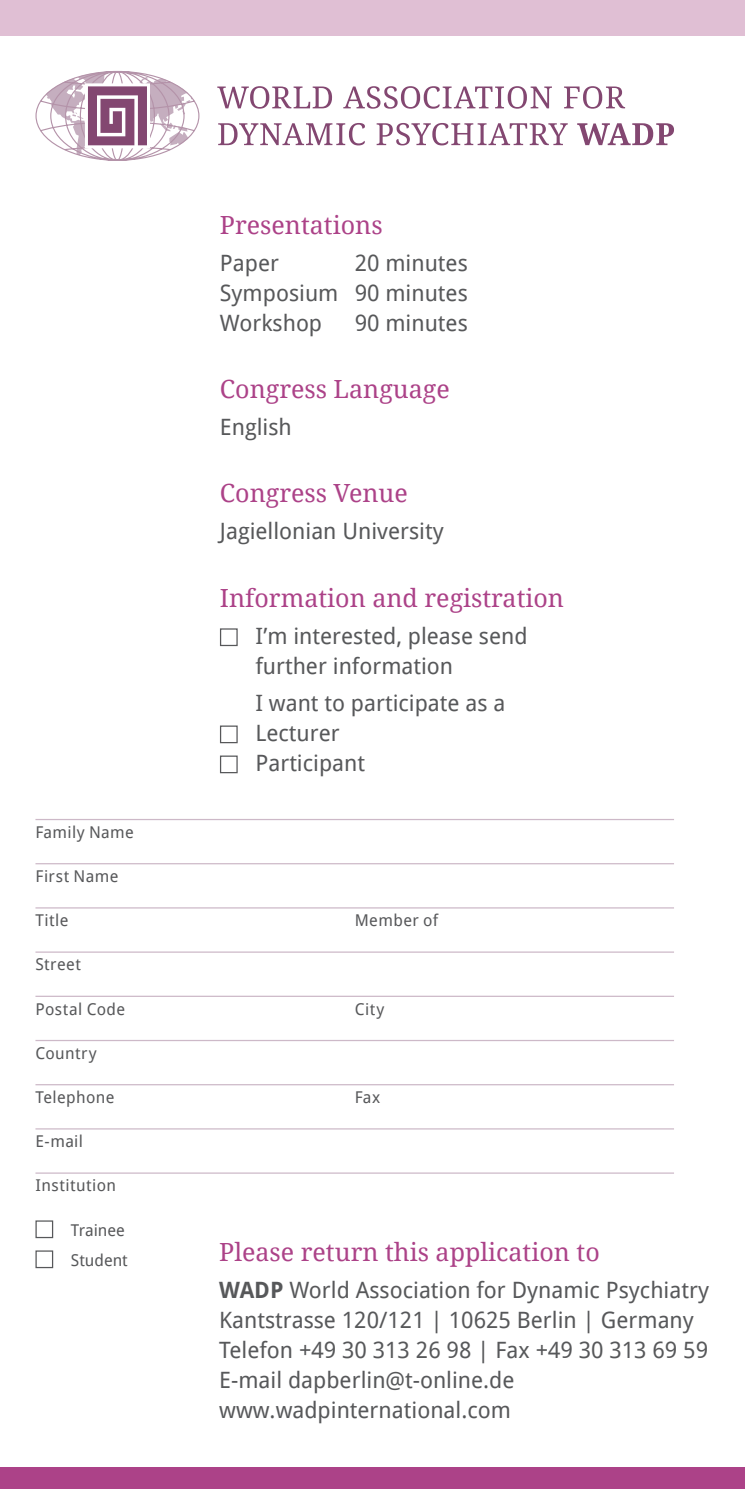
<style>
.page{position:relative;width:745px;height:1489px;background:#fff}
.page>*{position:absolute;margin:0;border:0;box-sizing:border-box;transform-origin:0 0}
.t1{font:25px "Noto Serif";color:#ac4288}
.t2{font:22.5px/30px "Droid Sans";color:#57585a}
.t3{font:16.25px "Droid Sans";letter-spacing:.025em;color:#57585a}
.t4{font:16.25px/30px "Droid Sans";color:#57585a}
.s1{font-weight:700}
</style>
<div class="page">
<div style="left:0;top:0;width:744px;height:35px;background:#e0bfd4"></div>
<div style="left:0;top:1467px;width:744px;height:21px;background:#ac4288"></div>
<svg style="left:35px;top:71px;width:165px;height:90px"></svg>
<svg style="left:217px;top:86px;width:115px;height:23px"></svg>
<svg style="left:343px;top:86px;width:208px;height:23px"></svg>
<svg style="left:218px;top:123px;width:147px;height:22px"></svg>
<svg style="left:376px;top:123px;width:191px;height:22px"></svg>
<svg style="left:577px;top:123px;width:96px;height:22px"></svg>
<svg style="left:564px;top:86px;width:60px;height:23px"></svg>
<hr style="left:35px;top:818px;width:638px;height:2px;background:#cdb9c8">
<hr style="left:35px;top:863px;width:638px;height:1px;background:#cdb9c8">
<hr style="left:35px;top:907px;width:638px;height:1px;background:#cdb9c8">
<hr style="left:35px;top:951px;width:638px;height:1px;background:#cdb9c8">
<hr style="left:35px;top:995px;width:638px;height:1px;background:#cdb9c8">
<hr style="left:35px;top:1039px;width:638px;height:2px;background:#cdb9c8">
<hr style="left:35px;top:1084px;width:638px;height:1px;background:#cdb9c8">
<hr style="left:35px;top:1128px;width:638px;height:1px;background:#cdb9c8">
<hr style="left:35px;top:1172px;width:638px;height:1px;background:#cdb9c8">
<div style="left:220px;top:628px;width:17px;height:18px;border:1px solid #57585a"></div>
<div style="left:220px;top:725px;width:17px;height:18px;border:1px solid #57585a"></div>
<div style="left:220px;top:755px;width:17px;height:18px;border:1px solid #57585a"></div>
<div style="left:35px;top:1220px;width:18px;height:17px;border:1px solid #57585a"></div>
<div style="left:35px;top:1250px;width:18px;height:17px;border:1px solid #57585a"></div>
<p class="t1" style="left:220px;top:207px;width:164px">Presentations</p>
<p class="t2" style="left:220px;top:248px;width:61px">Paper</p>
<p class="t2" style="left:220px;top:248px;width:249px;text-align:justify;text-indent:135px">20 minutes Symposium 90 minutes Workshop</p>
<p class="t2" style="left:354px;top:308px;width:114px">90 minutes</p>
<p class="t1" style="left:220px;top:372px;width:231px">Congress Language</p>
<p class="t2" style="left:220px;top:412px;width:73px">English</p>
<p class="t1" style="left:220px;top:476px;width:189px">Congress Venue</p>
<p class="t2" style="left:220px;top:516px;width:225px">Jagiellonian University</p>
<p class="t1" style="left:220px;top:580px;width:345px">Information and registration</p>
<p class="t2" style="left:255px;top:620px;width:273px">I’m interested, please send further information</p>
<p class="t2" style="left:255px;top:688px;width:251px">I want to participate as a<br>Lecturer<br>Participant</p>
<p class="t3" style="left:35px;top:822px;width:100px">Family Name</p>
<p class="t3" style="left:35px;top:866px;width:84px">First Name</p>
<p class="t3" style="left:35px;top:911px;width:35px">Title</p>
<p class="t3" style="left:354px;top:911px;width:85px">Member of</p>
<p class="t3" style="left:35px;top:955px;width:47px">Street</p>
<p class="t3" style="left:35px;top:999px;width:91px">Postal Code</p>
<p class="t3" style="left:354px;top:999px;width:31px">City</p>
<p class="t3" style="left:35px;top:1043px;width:63px">Country</p>
<p class="t3" style="left:35px;top:1087px;width:81px">Telephone</p>
<p class="t3" style="left:354px;top:1087px;width:27px">Fax</p>
<p class="t3" style="left:35px;top:1131px;width:49px">E-mail</p>
<p class="t3" style="left:35px;top:1176px;width:82px">Institution</p>
<p class="t4" style="left:71px;top:1214px;width:58px">Trainee<br>Student</p>
<p class="t1" style="left:219px;top:1234px;width:382px">Please return this application to</p>
<p class="t2" style="left:219px;top:1275px;width:491px"><span class="s1">WADP</span> World Association for Dynamic Psychiatry Kantstrasse 120/121 | 10625 Berlin | Germany Telefon +49 30 313 26 98 | Fax +49 30 313 69 59<br>E-mail dapberlin@t-online.de www.wadpinternational.com</p>
</div>
